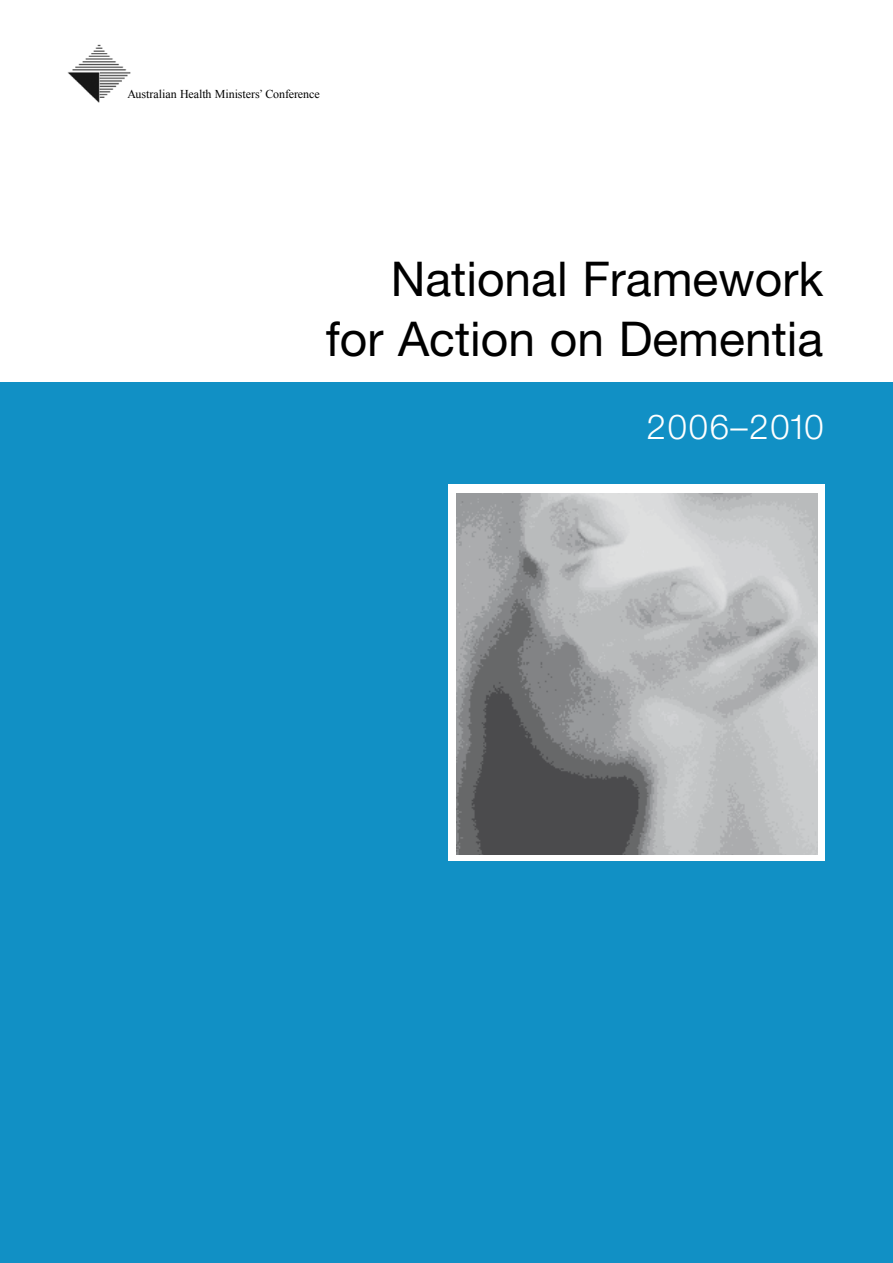
<style>
.page{position:relative;width:893px;height:1263px;background:#fff}
.page>*{position:absolute;margin:0;border:0;box-sizing:border-box;transform-origin:0 0}
.t1{font:48px/60px "Helvetica Neue LT Std";color:#000;text-align:right}
.t2{font:300 34.5px "Helvetica Neue LT Std";letter-spacing:.05em;color:#fff}
.t3{font:12px "Times New Roman";color:#000}
</style>
<div class="page">
<div style="left:0;top:383px;width:893px;height:880px;background:#1190c5"></div>
<div style="left:449px;top:485px;width:376px;height:376px;background:#fff"></div>
<img style="left:456px;top:493px;width:361px;height:361px">
<img style="left:68px;top:44px;width:63px;height:59px">
<p class="t3" style="left:127px;top:86px;width:194px">Australian Health Ministers’ Conference</p>
<p class="t1" style="left:326px;top:248px;width:499px">National Framework for Action on Dementia</p>
<p class="t2" style="left:647px;top:405px;width:178px">2006–2010</p>
</div>
